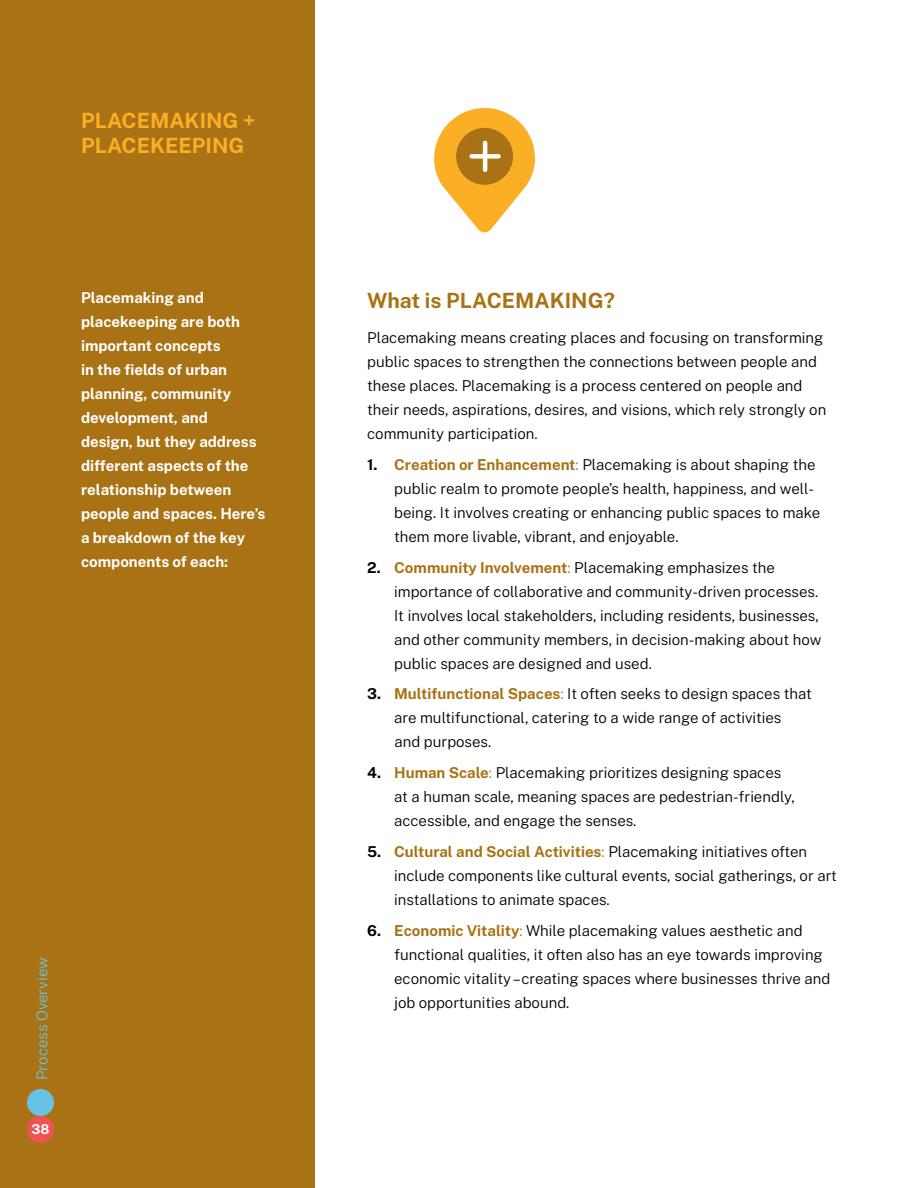
<style>
.page{position:relative;width:918px;height:1188px;background:#fff}
.page>*{position:absolute;margin:0;border:0;box-sizing:border-box;transform-origin:0 0}
.t1{font:700 21px/25.2px "Public Sans";color:#fbaf25}
.t2{font:700 21px "Public Sans";color:#a97214}
.t3{font:300 15px/24px "Public Sans";color:#000}
.t4{font:700 15px/24px "Public Sans";color:#fff}
.t5{font:300 15px "Public Sans";color:#68c2e5}
.t6{font:700 13.5px "Public Sans";color:#fff}
.s1{font-weight:700}
.s2{font-weight:700;color:#a97214}
.s3{color:#a97214}
</style>
<div class="page">
<div style="left:0;top:0;width:315px;height:1188px;background:#a97214"></div>
<svg style="left:434px;top:108px;width:101px;height:125px"></svg>
<div style="left:458px;top:130px;width:53px;height:53px;background:#a97214;border-radius:50%"></div>
<div style="left:456px;top:128px;width:57px;height:57px;border:4px solid #a97214;border-radius:50%"></div>
<div style="left:472px;top:154px;width:27px;height:5px;background:#fff"></div>
<hr style="left:483px;top:143px;width:4px;height:27px;background:#fff">
<div style="left:27px;top:1116px;width:27px;height:27px;background:#f05152;border-radius:50%"></div>
<div style="left:27px;top:1089px;width:27px;height:27px;background:#68c2e5;border-radius:50%"></div>
<h1 class="t1" style="left:81px;top:107px;width:176px">PLACEMAKING +<br>PLACEKEEPING</h1>
<p class="t4" style="left:81px;top:285px;width:186px">Placemaking and placekeeping are both important concepts<br>in the fields of urban planning, community development, and<br>design, but they address different aspects of the relationship between people and spaces. Here’s a breakdown of the key components of each:</p>
<p class="t5" style="left:32px;top:1080px;width:124px;rotate:-90deg">Process Overview</p>
<p class="t6" style="left:32px;top:1120px;width:19px">38</p>
<h1 class="t2" style="left:367px;top:287px;width:249px">What is PLACEMAKING?</h1>
<p class="t3" style="left:367px;top:325px;width:461px">Placemaking means creating places and focusing on transforming public spaces to strengthen the connections between people and these places. Placemaking is a process centered on people and their needs, aspirations, desires, and visions, which rely strongly on community participation.</p>
<p class="t3" style="left:394px;top:452px;width:428px;text-indent:-27px"><span class="s1">1.</span> <span class="s2">Creation or Enhancement</span><span class="s3">:</span> Placemaking is about shaping the public realm to promote people’s health, happiness, and well&shy;being. It involves creating or enhancing public spaces to make them more livable, vibrant, and enjoyable.</p>
<p class="t3" style="left:394px;top:555px;width:429px;text-indent:-27px"><span class="s1">2.</span> <span class="s2">Community Involvement</span><span class="s3">:</span> Placemaking emphasizes the importance of collaborative and community-driven processes.<br>It involves local stakeholders, including residents, businesses, and other community members, in decision-making about how public spaces are designed and used.</p>
<p class="t3" style="left:394px;top:681px;width:419px;text-indent:-27px"><span class="s1">3.</span> <span class="s2">Multifunctional Spaces</span><span class="s3">:</span> It often seeks to design spaces that are multifunctional, catering to a wide range of activities<br>and purposes.</p>
<p class="t3" style="left:394px;top:760px;width:402px;text-indent:-27px"><span class="s1">4.</span> <span class="s2">Human Scale</span><span class="s3">:</span> Placemaking prioritizes designing spaces at a human scale, meaning spaces are pedestrian-friendly, accessible, and engage the senses.</p>
<p class="t3" style="left:394px;top:839px;width:444px;text-indent:-27px"><span class="s1">5.</span> <span class="s2">Cultural and Social Activities</span><span class="s3">:</span> Placemaking initiatives often include components like cultural events, social gatherings, or art installations to animate spaces.</p>
<p class="t3" style="left:394px;top:918px;width:438px;text-indent:-27px"><span class="s1">6.</span> <span class="s2">Economic Vitality</span><span class="s3">:</span> While placemaking values aesthetic and functional qualities, it often also has an eye towards improving economic vitality – creating spaces where businesses thrive and job opportunities abound.</p>
</div>
